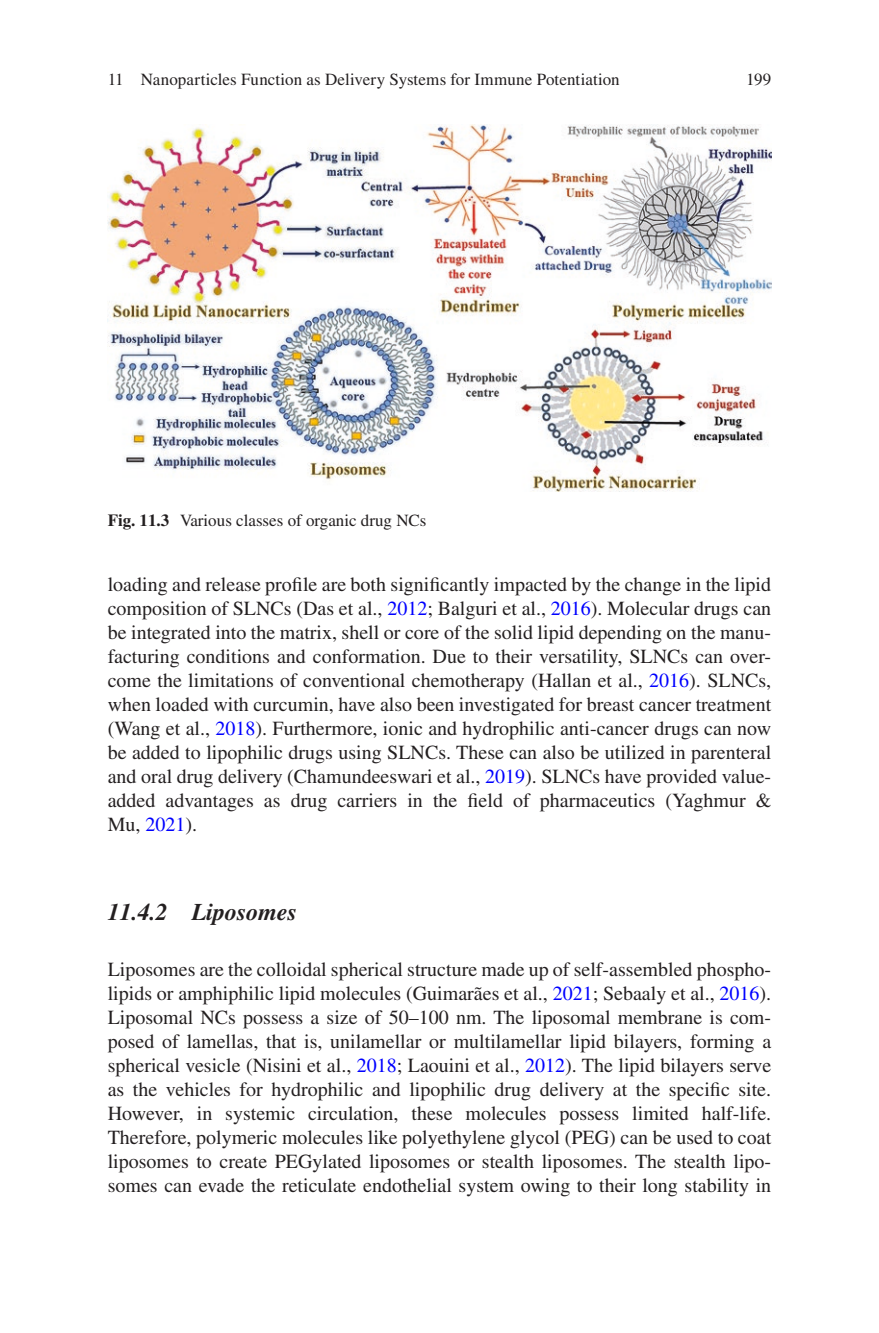
<style>
.page{position:relative;width:879px;height:1333px;background:#fff}
.page>*{position:absolute;margin:0;border:0;box-sizing:border-box;transform-origin:0 0}
._2_hd{font:italic 700 24px "Times LT Std";color:#231f20}
.Text{font:20px/24px "Times LT Std";color:#231f20;text-align:justify}
.Text_flush{font:20px/24px "Times LT Std";color:#231f20;text-align:justify}
.t1{font:17px "Times LT Std";color:#231f20}
.s1{font-weight:700}
.s2{color:#00f}
</style>
<div class="page">
<img style="left:108px;top:124px;width:663px;height:367px">
<p class="t1" style="left:108px;top:70px;width:513px">11 Nanoparticles Function as Delivery Systems for Immune Potentiation</p>
<p class="t1" style="left:746px;top:70px;width:27px">199</p>
<p class="t1" style="left:108px;top:510px;width:320px"><span class="s1">Fig. 11.3</span> Various classes of organic drug NCs</p>
<p class="Text" style="left:108px;top:572px;width:665px">loading and release profile are both significantly impacted by the change in the lipid composition of SLNCs (Das et al., <span class="s2">2012</span>; Balguri et al., <span class="s2">2016</span>). Molecular drugs can be integrated into the matrix, shell or core of the solid lipid depending on the manu&shy;facturing conditions and conformation. Due to their versatility, SLNCs can over&shy;come the limitations of conventional chemotherapy (Hallan et al., <span class="s2">2016</span>). SLNCs, when loaded with curcumin, have also been investigated for breast cancer treatment (Wang et al., <span class="s2">2018</span>). Furthermore, ionic and hydrophilic anti-cancer drugs can now be added to lipophilic drugs using SLNCs. These can also be utilized in parenteral and oral drug delivery (Chamundeeswari et al., <span class="s2">2019</span>). SLNCs have provided value&shy;added advantages as drug carriers in the field of pharmaceutics (Yaghmur &amp; Mu, <span class="s2">2021</span>).</p>
<h3 class="_2_hd" style="left:108px;top:897px;width:191px">11.4.2 Liposomes</h3>
<p class="Text_flush" style="left:108px;top:956px;width:665px">Liposomes are the colloidal spherical structure made up of self-assembled phospho&shy;lipids or amphiphilic lipid molecules (Guimarães et al., <span class="s2">2021</span>; Sebaaly et al., <span class="s2">2016</span>).<br>Liposomal NCs possess a size of 50–100 nm. The liposomal membrane is com&shy;posed of lamellas, that is, unilamellar or multilamellar lipid bilayers, forming a spherical vesicle (Nisini et al., <span class="s2">2018</span>; Laouini et al., <span class="s2">2012</span>). The lipid bilayers serve as the vehicles for hydrophilic and lipophilic drug delivery at the specific site.<br>However, in systemic circulation, these molecules possess limited half-life.<br>Therefore, polymeric molecules like polyethylene glycol (PEG) can be used to coat liposomes to create PEGylated liposomes or stealth liposomes. The stealth lipo&shy;somes can evade the reticulate endothelial system owing to their long stability in</p>
</div>
